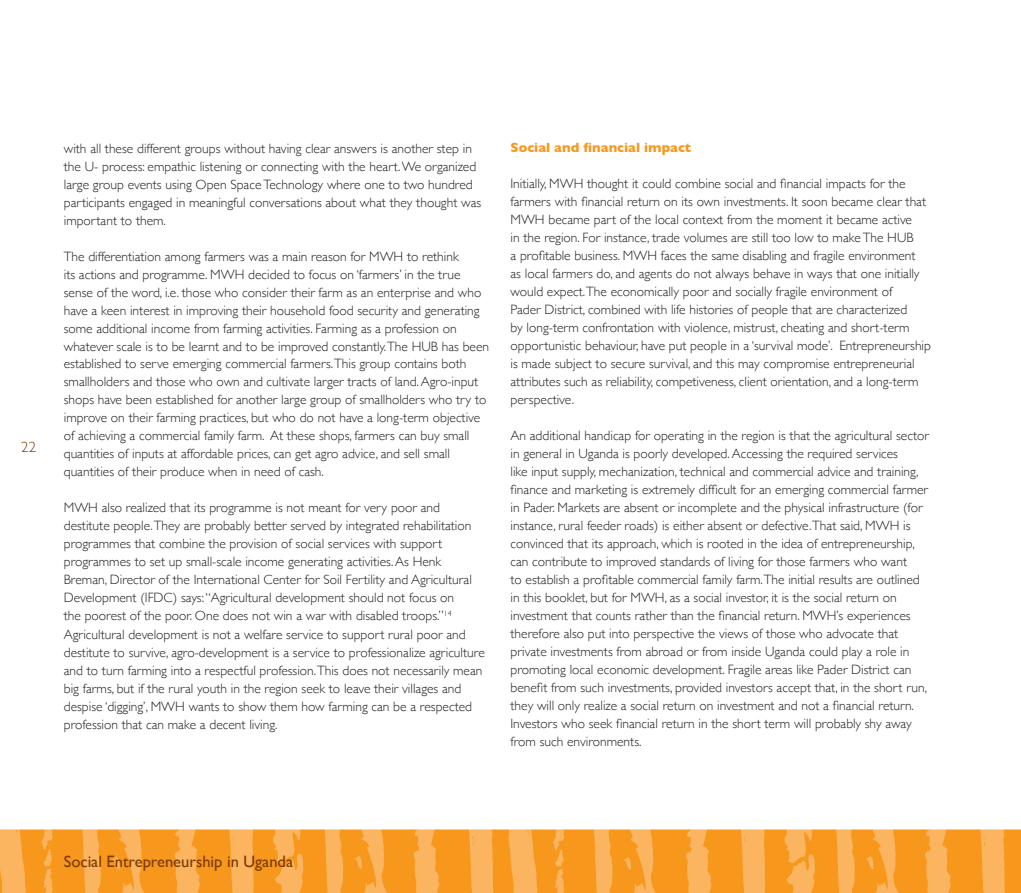
<style>
.page{position:relative;width:1021px;height:893px;background:#fff}
.page>*{position:absolute;margin:0;border:0;box-sizing:border-box;transform-origin:0 0}
.t1{font:16.5px "Gill Sans";color:#7b3900}
.t2{font:300 15px "Gill Sans";color:#7b3900}
.t3{font:300 13.5px/18px "Gill Sans";color:#231f20}
.t4{font:700 13.5px "Gill Sans";color:#f7981d}
</style>
<div class="page">
<img style="left:1020px;top:829px;width:1px;height:64px">
<img style="left:0;top:829px;width:1014px;height:64px">
<p class="t2" style="left:21px;top:435px;width:16px">22</p>
<p class="t3" style="left:64px;top:138px;width:419px">with all these different groups without having clear answers is another step in the U- process: empathic listening or connecting with the heart. We organized large group events using Open Space Technology where one to two hundred participants engaged in meaningful conversations about what they thought was important to them.</p>
<p class="t3" style="left:64px;top:246px;width:427px">The differentiation among farmers was a main reason for MWH to rethink<br>its actions and programme. MWH decided to focus on ‘farmers’ in the true sense of the word, i.e. those who consider their farm as an enterprise and who have a keen interest in improving their household food security and generating some additional income from farming activities. Farming as a profession on whatever scale is to be learnt and to be improved constantly.The HUB has been established to serve emerging commercial farmers.This group contains both smallholders and those who own and cultivate larger tracts of land. Agro-input shops have been established for another large group of smallholders who try to improve on their farming practices, but who do not have a long-term objective of achieving a commercial family farm. At these shops, farmers can buy small quantities of inputs at affordable prices, can get agro advice, and sell small quantities of their produce when in need of cash.</p>
<p class="t3" style="left:64px;top:498px;width:422px">MWH also realized that its programme is not meant for very poor and destitute people.They are probably better served by integrated rehabilitation programmes that combine the provision of social services with support programmes to set up small-scale income generating activities. As Henk Breman, Director of the International Center for Soil Fertility and Agricultural Development (IFDC) says: “Agricultural development should not focus on<br>the poorest of the poor. One does not win a war with disabled troops.”<sup>14<br></sup>Agricultural development is not a welfare service to support rural poor and destitute to survive, agro-development is a service to professionalize agriculture and to turn farming into a respectful profession.This does not necessarily mean big farms, but if the rural youth in the region seek to leave their villages and despise ‘digging’, MWH wants to show them how farming can be a respected profession that can make a decent living.</p>
<p class="t4" style="left:510px;top:137px;width:182px">Social and financial impact</p>
<p class="t3" style="left:510px;top:174px;width:422px">Initially, MWH thought it could combine social and financial impacts for the farmers with financial return on its own investments. It soon became clear that MWH became part of the local context from the moment it became active<br>in the region. For instance, trade volumes are still too low to make The HUB<br>a profitable business. MWH faces the same disabling and fragile environment<br>as local farmers do, and agents do not always behave in ways that one initially would expect.The economically poor and socially fragile environment of<br>Pader District, combined with life histories of people that are characterized<br>by long-term confrontation with violence, mistrust, cheating and short-term opportunistic behaviour, have put people in a ‘survival mode’. Entrepreneurship is made subject to secure survival, and this may compromise entrepreneurial attributes such as reliability, competiveness, client orientation, and a long-term perspective.</p>
<p class="t3" style="left:510px;top:426px;width:420px">An additional handicap for operating in the region is that the agricultural sector in general in Uganda is poorly developed. Accessing the required services<br>like input supply, mechanization, technical and commercial advice and training, finance and marketing is extremely difficult for an emerging commercial farmer in Pader. Markets are absent or incomplete and the physical infrastructure (for instance, rural feeder roads) is either absent or defective.That said, MWH is convinced that its approach, which is rooted in the idea of entrepreneurship, can contribute to improved standards of living for those farmers who want<br>to establish a profitable commercial family farm.The initial results are outlined in this booklet, but for MWH, as a social investor, it is the social return on investment that counts rather than the financial return. MWH’s experiences therefore also put into perspective the views of those who advocate that private investments from abroad or from inside Uganda could play a role in promoting local economic development. Fragile areas like Pader District can benefit from such investments, provided investors accept that, in the short run, they will only realize a social return on investment and not a financial return.<br>Investors who seek financial return in the short term will probably shy away from such environments.</p>
<p class="t1" style="left:64px;top:851px;width:231px">Social Entrepreneurship in Uganda</p>
</div>
